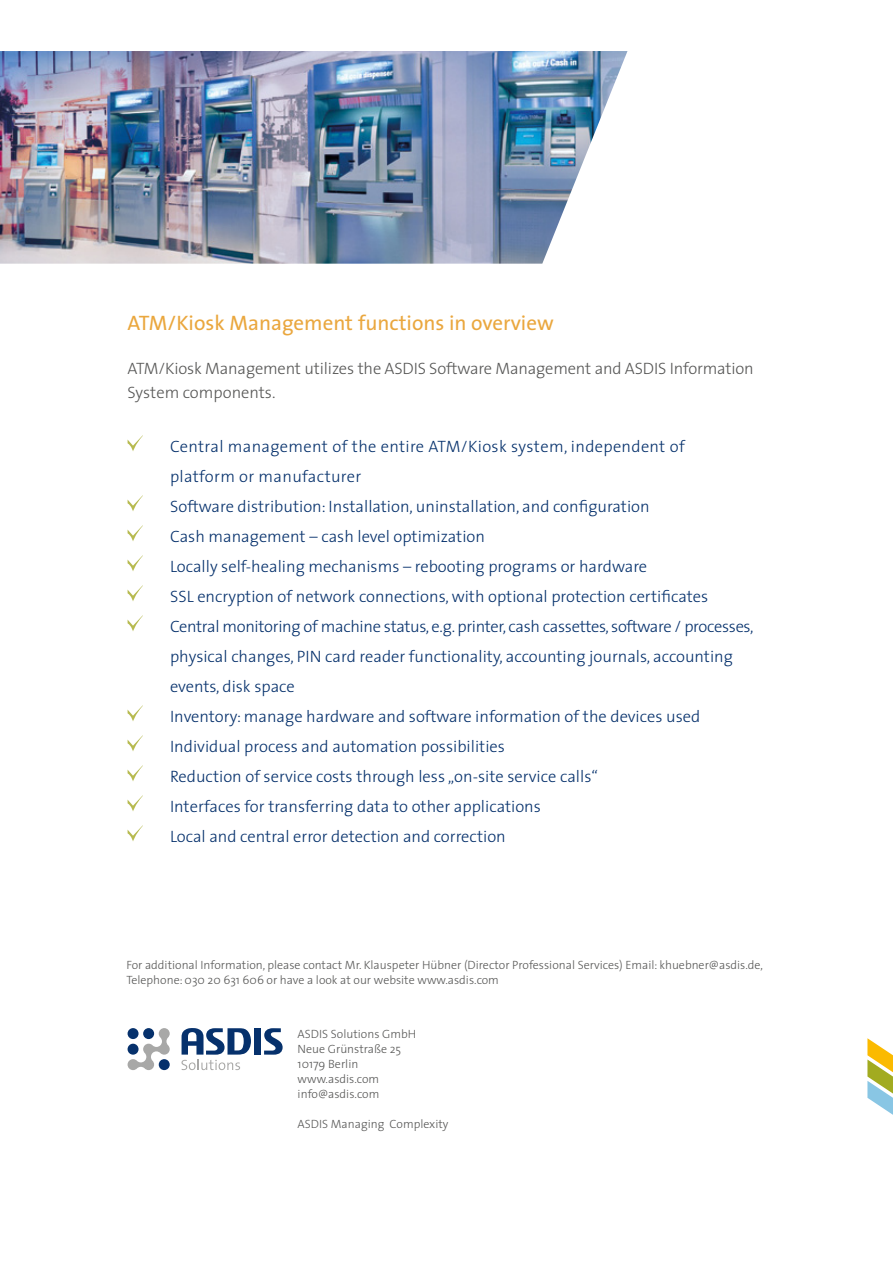
<style>
.page{position:relative;width:893px;height:1263px;background:#fff}
.page>*{position:absolute;margin:0;border:0;box-sizing:border-box;transform-origin:0 0}
.t1{font:21px "The Sans";color:#eaa73e}
.t2{font:300 16.5px/30px "The Sans";color:#06316c}
.t3{font:300 16.5px/24px "The Sans";letter-spacing:-.01em;color:#575756}
.t4{font:300 12px/15px "The Sans";color:#575756}
</style>
<div class="page">
<svg style="left:867px;top:1038px;width:25px;height:76px"></svg>
<svg style="left:128px;top:435px;width:15px;height:16px"></svg>
<svg style="left:128px;top:495px;width:15px;height:16px"></svg>
<svg style="left:128px;top:525px;width:15px;height:16px"></svg>
<svg style="left:128px;top:555px;width:15px;height:16px"></svg>
<svg style="left:128px;top:585px;width:15px;height:16px"></svg>
<svg style="left:128px;top:615px;width:15px;height:16px"></svg>
<svg style="left:128px;top:705px;width:15px;height:16px"></svg>
<svg style="left:128px;top:735px;width:15px;height:16px"></svg>
<svg style="left:128px;top:765px;width:15px;height:16px"></svg>
<svg style="left:128px;top:795px;width:15px;height:16px"></svg>
<svg style="left:128px;top:825px;width:15px;height:16px"></svg>
<img style="left:0;top:51px;width:627px;height:213px">
<svg style="left:128px;top:1028px;width:42px;height:42px"></svg>
<div style="left:159px;top:1059px;width:11px;height:11px;background:#06316c;border-radius:50%"></div>
<div style="left:128px;top:1044px;width:11px;height:11px;background:#06316c;border-radius:50%"></div>
<div style="left:143px;top:1028px;width:11px;height:11px;background:#06316c;border-radius:50%"></div>
<div style="left:128px;top:1028px;width:11px;height:11px;background:#06316c;border-radius:50%"></div>
<div style="left:254px;top:1028px;width:7px;height:26px;background:#06316c"></div>
<svg style="left:264px;top:1028px;width:19px;height:27px"></svg>
<svg style="left:181px;top:1028px;width:70px;height:42px"></svg>
<p class="t1" style="left:128px;top:305px;width:428px">ATM/Kiosk Management functions in overview</p>
<p class="t3" style="left:128px;top:355px;width:628px">ATM/Kiosk Management utilizes the ASDIS Software Management and ASDIS Information<br>System components.</p>
<p class="t2" style="left:170px;top:430px;width:585px">Central management of the entire ATM/Kiosk system, independent of platform or manufacturer<br>Software distribution: Installation, uninstallation, and configuration<br>Cash management – cash level optimization<br>Locally self-healing mechanisms – rebooting programs or hardware<br>SSL encryption of network connections, with optional protection certificates Central monitoring of machine status, e.g. printer, cash cassettes, software / processes, physical changes, PIN card reader functionality, accounting journals, accounting events, disk space<br>Inventory: manage hardware and software information of the devices used Individual process and automation possibilities<br>Reduction of service costs through less „on-site service calls“<br>Interfaces for transferring data to other applications<br>Local and central error detection and correction</p>
<p class="t4" style="left:126px;top:957px;width:638px">For additional Information, please contact Mr. Klauspeter Hübner (Director Professional Services) Email: khuebner@asdis.de,<br>Telephone: 030 20 631 606 or have a look at our website www.asdis.com</p>
<p class="t4" style="left:298px;top:1026px;width:120px">ASDIS Solutions GmbH<br>Neue Grünstraße 25<br>10179 Berlin www.asdis.com info@asdis.com</p>
<p class="t4" style="left:298px;top:1116px;width:152px">ASDIS Managing Complexity</p>
</div>
